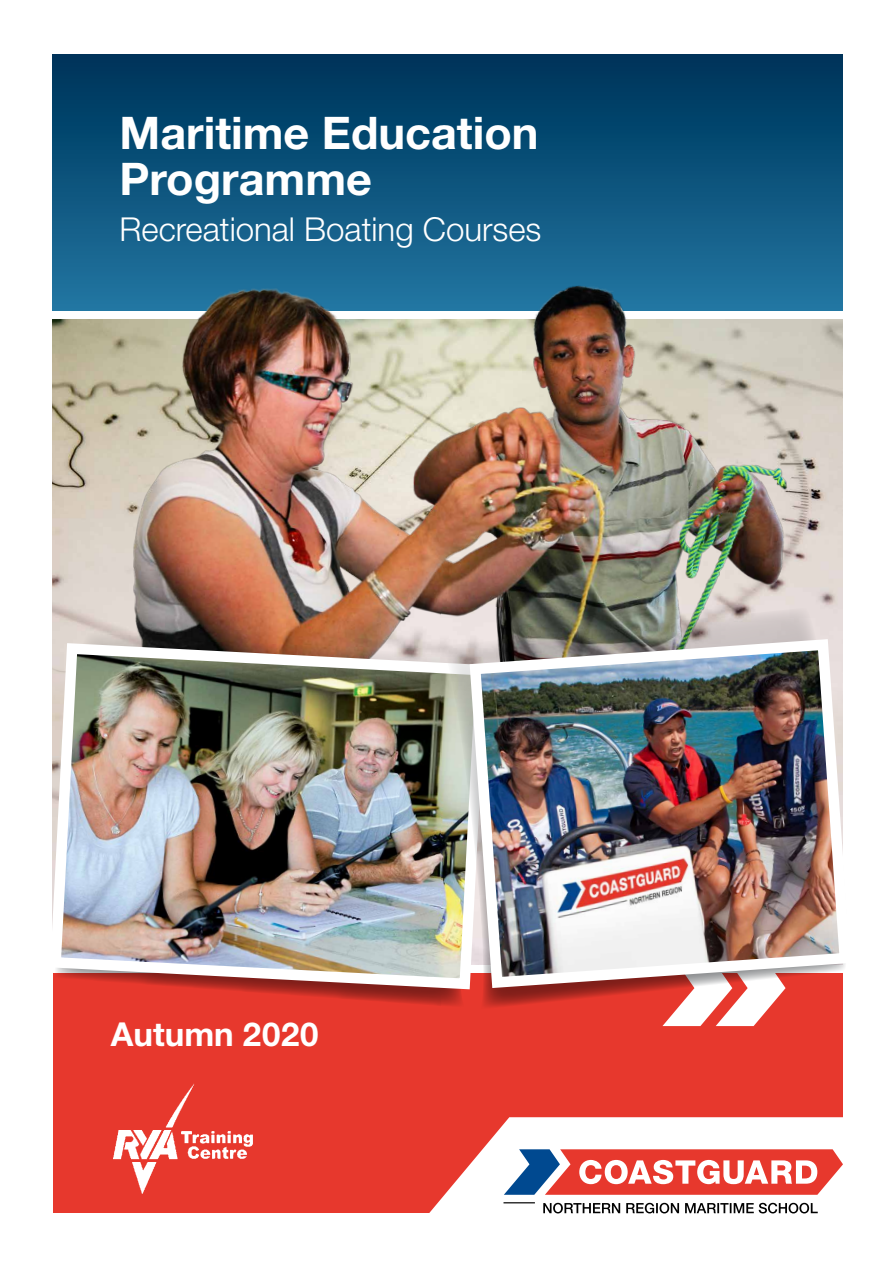
<style>
.page{position:relative;width:893px;height:1263px;background:#fff}
.page>*{position:absolute;margin:0;border:0;box-sizing:border-box;transform-origin:0 0}
.t1{font:700 45px/46.2px "Helvetica Neue";color:#fff}
.t2{font:300 33px "Helvetica Neue";color:#fff}
.t3{font:700 33px "Helvetica Neue";color:#fff}
</style>
<div class="page">
<img style="left:53px;top:319px;width:789px;height:314px">
<div style="left:53px;top:54px;width:789px;height:261px;background:linear-gradient(to bottom,#003258,#2277a3)"></div>
<div style="left:18px;top:311px;width:857px;height:8px;background:#fff"></div>
<img style="left:111px;top:260px;width:715px;height:373px">
<div style="left:53px;top:873px;width:789px;height:340px;background:#e7382d"></div>
<svg style="left:429px;top:1117px;width:414px;height:97px;fill:#fff"></svg>
<svg style="left:504px;top:1149px;width:339px;height:46px"></svg>
<hr style="left:503px;top:1202px;width:32px;height:1px;background:#010101">
<svg style="left:543px;top:1203px;width:77px;height:10px"></svg>
<svg style="left:626px;top:1203px;width:53px;height:10px"></svg>
<svg style="left:685px;top:1203px;width:133px;height:10px"></svg>
<svg style="left:662px;top:1010px;width:105px;height:16px"></svg>
<img style="left:113px;top:1083px;width:140px;height:110px">
<svg style="left:53px;top:633px;width:389px;height:373px"></svg>
<img style="left:52px;top:638px;width:390px;height:357px">
<img style="left:442px;top:607px;width:401px;height:403px">
<img style="left:464px;top:633px;width:381px;height:361px">
<p class="t1" style="left:120px;top:109px;width:420px">Maritime Education<br>Programme</p>
<p class="t2" style="left:120px;top:209px;width:423px">Recreational Boating Courses</p>
<p class="t3" style="left:111px;top:1014px;width:209px">Autumn 2020</p>
</div>
